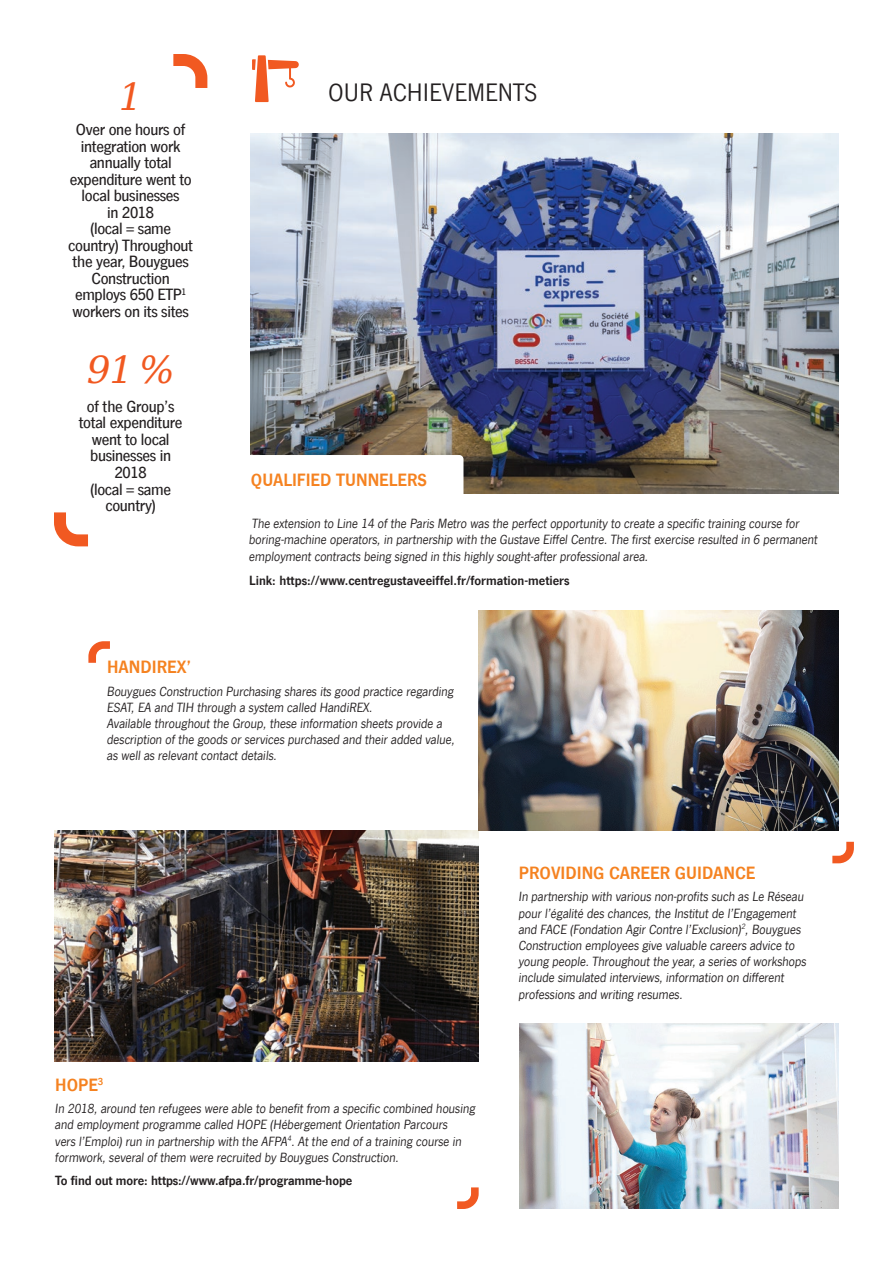
<style>
.page{position:relative;width:893px;height:1263px;background:#fff}
.page>*{position:absolute;margin:0;border:0;box-sizing:border-box;transform-origin:0 0}
.t1{font:italic 37.5px "DejaVu Serif";color:#f15921}
.t2{font:25.5px "News Gothic Com";color:#231f20}
.t3{font:700 18px "News Gothic Com";color:#f58220}
.t4{font:500 16.5px/16.5px "News Gothic Com";letter-spacing:-.02em;color:#231f20;text-align:center}
.t5{font:italic 13.5px/16.2px "News Gothic Com";letter-spacing:-.01em;color:#231f20}
.t6{font:700 13.5px "News Gothic Com";color:#231f20}
</style>
<div class="page">
<img style="left:251px;top:133px;width:588px;height:360px">
<img style="left:54px;top:830px;width:424px;height:231px">
<img style="left:520px;top:1023px;width:319px;height:186px">
<img style="left:478px;top:611px;width:361px;height:219px">
<svg style="left:88px;top:641px;width:22px;height:22px"></svg>
<svg style="left:457px;top:1187px;width:22px;height:22px"></svg>
<svg style="left:832px;top:842px;width:22px;height:21px"></svg>
<div style="left:234px;top:455px;width:229px;height:116px;background:#fff;border-radius:4px"></div>
<svg style="left:54px;top:512px;width:34px;height:34px"></svg>
<svg style="left:173px;top:54px;width:34px;height:34px"></svg>
<svg style="left:252px;top:55px;width:47px;height:48px"></svg>
<h1 class="t1" style="left:119px;top:69px;width:25px">1</h1>
<p class="t4" style="left:68px;top:122px;width:126px">Over one hours of integration work annually total expenditure went to local businesses<br>in 2018<br>(local = same country) Throughout the year, Bouygues<br>Construction employs 650 ETP<sup>1 </sup>workers on its sites</p>
<h1 class="t1" style="left:87px;top:341px;width:90px">91 %</h1>
<p class="t4" style="left:79px;top:398px;width:105px">of the Group’s total expenditure went to local businesses in<br>2018<br>(local = same country)</p>
<h2 class="t2" style="left:328px;top:79px;width:211px">OUR ACHIEVEMENTS</h2>
<h3 class="t3" style="left:251px;top:470px;width:178px">QUALIFIED TUNNELERS</h3>
<p class="t5" style="left:249px;top:516px;width:570px">The extension to Line 14 of the Paris Metro was the perfect opportunity to create a specific training course for boring-machine operators, in partnership with the Gustave Eiffel Centre. The first exercise resulted in 6 permanent employment contracts being signed in this highly sought-after professional area.</p>
<p class="t6" style="left:249px;top:573px;width:322px">Link: https://www.centregustaveeiffel.fr/formation-metiers</p>
<h3 class="t3" style="left:107px;top:657px;width:86px">HANDIREX’</h3>
<p class="t5" style="left:107px;top:683px;width:349px">Bouygues Construction Purchasing shares its good practice regarding ESAT, EA and TIH through a system called HandiREX.<br>Available throughout the Group, these information sheets provide a description of the goods or services purchased and their added value, as well as relevant contact details.</p>
<h3 class="t3" style="left:55px;top:1074px;width:50px">HOPE<sup>3</sup></h3>
<p class="t5" style="left:55px;top:1101px;width:422px">In 2018, around ten refugees were able to benefit from a specific combined housing and employment programme called HOPE (Hébergement Orientation Parcours<br>vers l’Emploi) run in partnership with the AFPA<sup>4</sup>. At the end of a training course in formwork, several of them were recruited by Bouygues Construction.</p>
<p class="t6" style="left:55px;top:1173px;width:299px">To find out more: https://www.afpa.fr/programme-hope</p>
<h3 class="t3" style="left:519px;top:863px;width:238px">PROVIDING CAREER GUIDANCE</h3>
<p class="t5" style="left:519px;top:889px;width:290px">In partnership with various non-profits such as Le Réseau pour l’égalité des chances, the Institut de l’Engagement and FACE (Fondation Agir Contre l’Exclusion)<sup>2</sup>, Bouygues Construction employees give valuable careers advice to young people. Throughout the year, a series of workshops include simulated interviews, information on different professions and writing resumes.</p>
</div>
